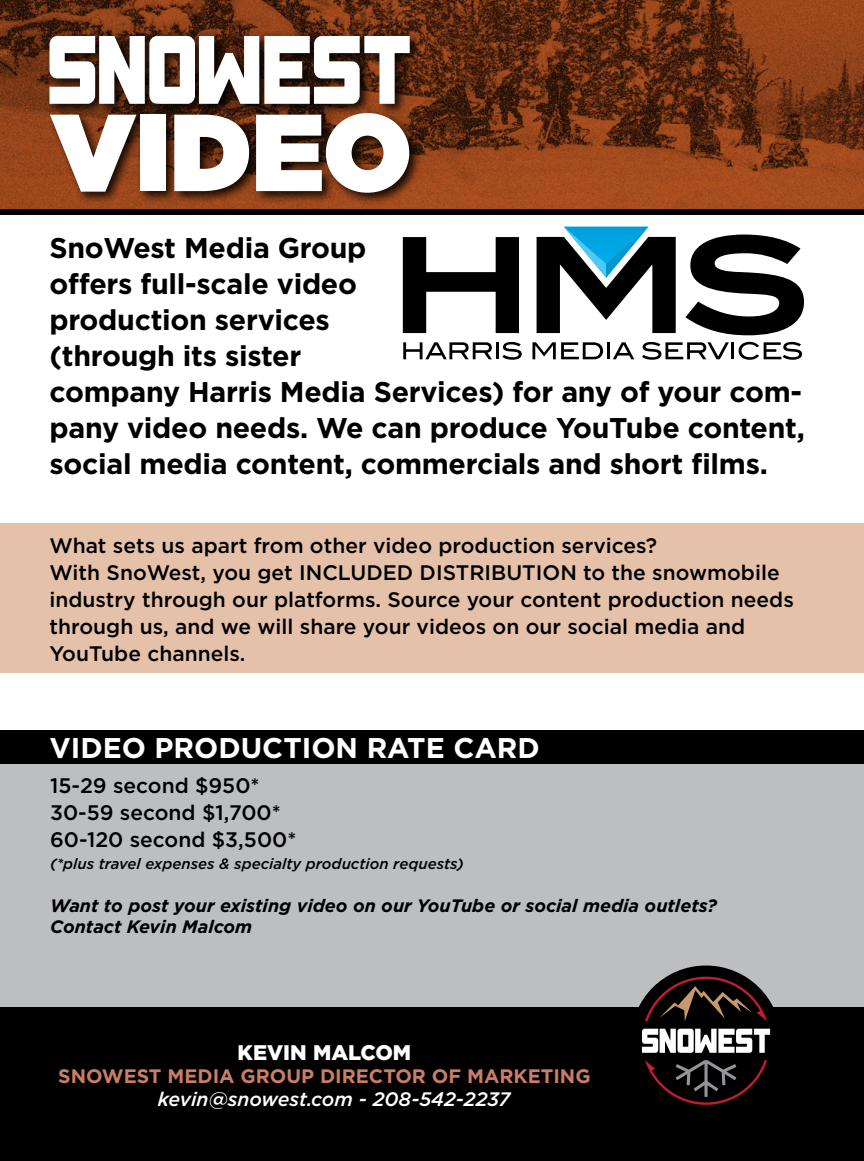
<style>
.page{position:relative;width:864px;height:1161px;background:#fff}
.page>*{position:absolute;margin:0;border:0;box-sizing:border-box;transform-origin:0 0}
.t1{font:700 28.5px/36px "Gotham";letter-spacing:-.01em;color:#000}
.t2{font:700 28.5px "Gotham";color:#fff}
.t3{font:900 21.15px "Gotham";color:#fff}
.t4{font:500 21px/27px "Gotham";color:#000}
.t5{font:700 19.5px "Gotham";color:#cb7d65}
.t6{font:italic 500 19.5px "Gotham";color:#fff}
.t7{font:italic 700 18px/20.9px "Gotham";color:#000}
.t8{font:italic 500 15px "Gotham";color:#000}
</style>
<div class="page">
<div style="left:0;top:524px;width:864px;height:149px;background:#e5c1a9"></div>
<div style="left:0;top:764px;width:864px;height:253px;background:#bcbec0"></div>
<div style="left:0;top:731px;width:864px;height:33px;background:#000"></div>
<div style="left:0;top:210px;width:864px;height:5px;background:#000"></div>
<img style="left:0;top:0;width:864px;height:210px">
<div style="left:46px;top:32px;width:377px;height:174px;background:#000;opacity:.85"></div>
<svg style="left:50px;top:115px;width:86px;height:77px"></svg>
<div style="left:140px;top:115px;width:25px;height:76px;background:#fff"></div>
<svg style="left:174px;top:115px;width:75px;height:76px"></svg>
<svg style="left:256px;top:113px;width:153px;height:80px"></svg>
<svg style="left:49px;top:36px;width:361px;height:68px"></svg>
<div style="left:0;top:1007px;width:864px;height:154px;background:#000"></div>
<div style="left:631px;top:966px;width:150px;height:150px;background:#000;border-radius:50%"></div>
<svg style="left:642px;top:1029px;width:128px;height:24px"></svg>
<svg style="left:645px;top:977px;width:122px;height:44px"></svg>
<svg style="left:645px;top:1060px;width:122px;height:45px"></svg>
<svg style="left:403px;top:237px;width:116px;height:96px"></svg>
<svg style="left:685px;top:235px;width:119px;height:100px"></svg>
<svg style="left:403px;top:342px;width:89px;height:17px"></svg>
<hr style="left:496px;top:342px;width:3px;height:17px;background:#000">
<svg style="left:502px;top:342px;width:20px;height:18px"></svg>
<svg style="left:532px;top:342px;width:71px;height:17px"></svg>
<hr style="left:607px;top:342px;width:3px;height:17px;background:#000">
<svg style="left:613px;top:342px;width:21px;height:17px"></svg>
<svg style="left:642px;top:342px;width:87px;height:18px"></svg>
<hr style="left:731px;top:342px;width:3px;height:17px;background:#000">
<svg style="left:739px;top:342px;width:63px;height:18px"></svg>
<svg style="left:537px;top:227px;width:139px;height:106px"></svg>
<p class="t1" style="left:49px;top:230px;width:757px">SnoWest Media Group<br>offers full-scale video<br>production services<br>(through its sister<br>company Harris Media Services) for any of your com&shy;pany video needs. We can produce YouTube content, social media content, commercials and short films.</p>
<p class="t4" style="left:50px;top:532px;width:746px">What sets us apart from other video production services?<br>With SnoWest, you get INCLUDED DISTRIBUTION to the snowmobile industry through our platforms. Source your content production needs through us, and we will share your videos on our social media and YouTube channels.</p>
<h1 class="t2" style="left:50px;top:729px;width:492px">VIDEO PRODUCTION RATE CARD</h1>
<p class="t4" style="left:50px;top:772px;width:248px">15-29 second $950*<br>30-59 second $1,700*<br>60-120 second $3,500*</p>
<p class="t8" style="left:50px;top:854px;width:415px">(*plus travel expenses &amp; specialty production requests)</p>
<p class="t7" style="left:50px;top:895px;width:668px">Want to post your existing video on our YouTube or social media outlets?<br>Contact Kevin Malcom</p>
<p class="t3" style="left:238px;top:1038px;width:175px">KEVIN MALCOM</p>
<p class="t5" style="left:58px;top:1063px;width:534px">SNOWEST MEDIA GROUP DIRECTOR OF MARKETING</p>
<p class="t6" style="left:158px;top:1087px;width:354px">kevin@snowest.com - 208-542-2237</p>
</div>
